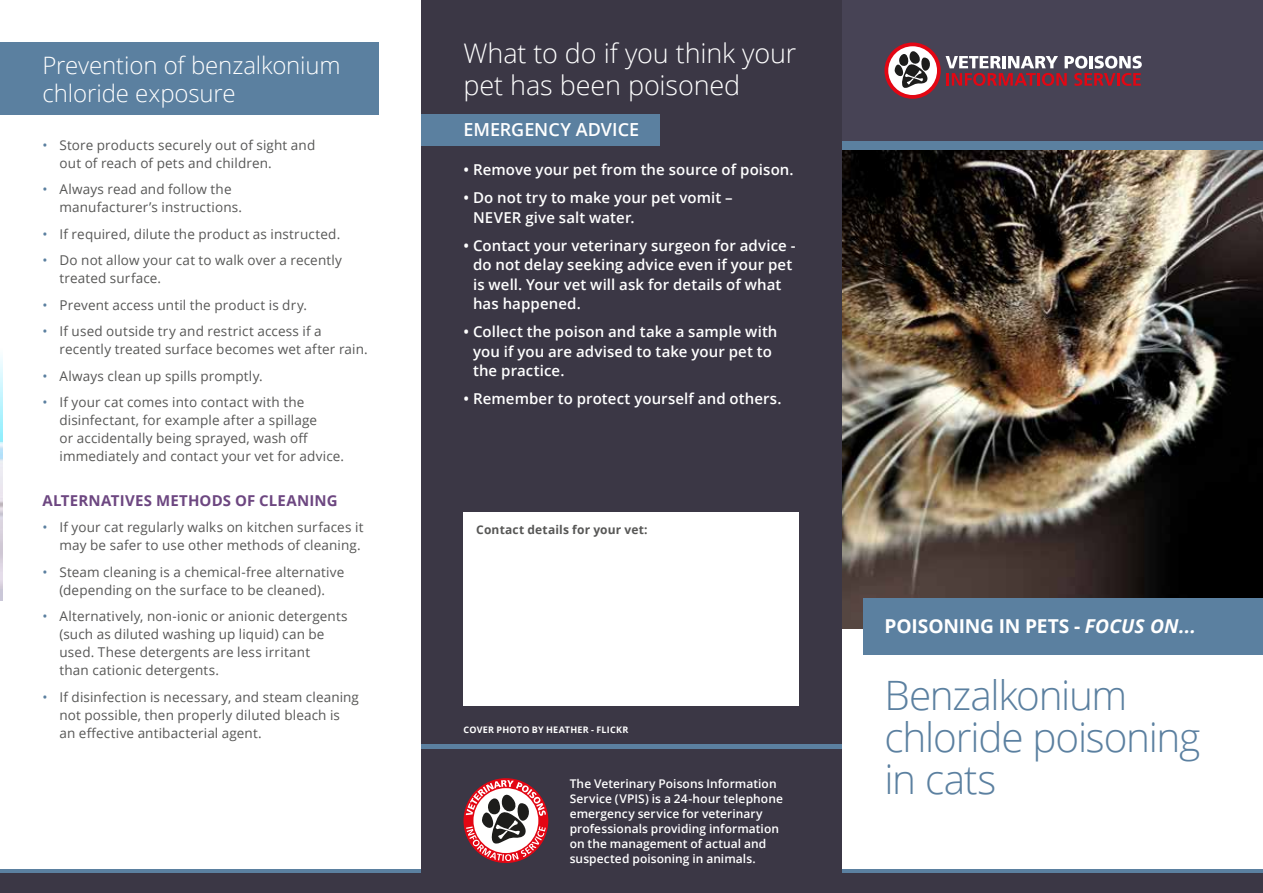
<style>
.page{position:relative;width:1263px;height:893px;background:#fff}
.page>*{position:absolute;margin:0;border:0;box-sizing:border-box;transform-origin:0 0}
.t1{font:300 40.5px/42px "Open Sans";letter-spacing:-.03em;color:#5b80a0}
.t2{font:300 27px/31.5px "Open Sans";letter-spacing:-.005em;color:#fff}
.t3{font:300 24px/28.5px "Open Sans";letter-spacing:-.005em;color:#fff}
.t4{font:700 19.2px "Open Sans";letter-spacing:-.01em;color:#fff}
.t5{font:600 18px "Open Sans";letter-spacing:-.005em;color:#fff}
.t6{font:600 15px/19.5px "Open Sans";letter-spacing:.005em;color:#fff}
.t7{font:700 15px "Open Sans";letter-spacing:.015em;color:#6d4781}
.t8{font:13.5px/18px "Open Sans";letter-spacing:.01em;color:#575756}
.t9{font:600 12px/15px "Open Sans";letter-spacing:.005em;color:#fff}
.t10{font:700 12px "Open Sans";letter-spacing:.015em;color:#575756}
.t11{font:700 9px "Open Sans";letter-spacing:.025em;color:#fff}
.s1{color:#5b80a0}
.s2{font-style:italic}
</style>
<div class="page">
<img style="left:842px;top:150px;width:421px;height:479px">
<div style="left:842px;top:0;width:421px;height:141px;background:#474355"></div>
<div style="left:842px;top:141px;width:421px;height:9px;background:#5b80a0"></div>
<svg style="left:0;top:870px;width:1263px;height:4px;background:#536d89"></svg>
<div style="left:421px;top:0;width:421px;height:882px;background:#3b3745"></div>
<div style="left:0;top:874px;width:1263px;height:19px;background:#3b3745"></div>
<svg style="left:463px;top:778px;width:85px;height:85px"></svg>
<svg style="left:884px;top:43px;width:258px;height:56px"></svg>
<div style="left:863px;top:598px;width:400px;height:57px;background:#5b80a0"></div>
<div style="left:421px;top:114px;width:238px;height:32px;background:#5b80a0"></div>
<div style="left:463px;top:512px;width:336px;height:194px;background:#fff"></div>
<hr style="left:421px;top:744px;width:421px;height:4px;background:#5b80a0">
<div style="left:0;top:43px;width:378px;height:72px;background:#5b80a0"></div>
<h3 class="t3" style="left:43px;top:50px;width:299px">Prevention of benzalkonium chloride exposure</h3>
<p class="t8" style="left:60px;top:135px;width:257px;text-indent:-17px"><span class="s1">•</span> Store products securely out of sight and out of reach of pets and children.</p>
<p class="t8" style="left:60px;top:180px;width:184px;text-indent:-17px"><span class="s1">•</span> Always read and follow the manufacturer’s instructions.</p>
<p class="t8" style="left:43px;top:224px;width:299px"><span class="s1">•</span> If required, dilute the product as instructed.</p>
<p class="t8" style="left:60px;top:251px;width:284px;text-indent:-17px"><span class="s1">•</span> Do not allow your cat to walk over a recently treated surface.</p>
<p class="t8" style="left:43px;top:295px;width:266px"><span class="s1">•</span> Prevent access until the product is dry.</p>
<p class="t8" style="left:60px;top:322px;width:310px;text-indent:-17px"><span class="s1">•</span> If used outside try and restrict access if a recently treated surface becomes wet after rain.</p>
<p class="t8" style="left:43px;top:366px;width:222px"><span class="s1">•</span> Always clean up spills promptly.</p>
<p class="t8" style="left:60px;top:393px;width:286px;text-indent:-17px"><span class="s1">•</span> If your cat comes into contact with the disinfectant, for example after a spillage<br>or accidentally being sprayed, wash off immediately and contact your vet for advice.</p>
<p class="t7" style="left:43px;top:490px;width:297px">ALTERNATIVES METHODS OF CLEANING</p>
<p class="t8" style="left:43px;top:518px;width:322px;text-align:right"><span class="s1">•</span> If your cat regularly walks on kitchen surfaces it may be safer to use other methods of cleaning.</p>
<p class="t8" style="left:43px;top:562px;width:303px;text-align:center"><span class="s1">•</span> Steam cleaning is a chemical-free alternative (depending on the surface to be cleaned).</p>
<p class="t8" style="left:60px;top:607px;width:290px;text-indent:-17px"><span class="s1">•</span> Alternatively, non-ionic or anionic detergents (such as diluted washing up liquid) can be used. These detergents are less irritant<br>than cationic detergents.</p>
<p class="t8" style="left:60px;top:687px;width:301px;text-indent:-17px"><span class="s1">•</span> If disinfection is necessary, and steam cleaning not possible, then properly diluted bleach is an effective antibacterial agent.</p>
<h2 class="t2" style="left:463px;top:37px;width:334px">What to do if you think your pet has been poisoned</h2>
<h3 class="t5" style="left:463px;top:118px;width:177px">EMERGENCY ADVICE</h3>
<p class="t6" style="left:463px;top:160px;width:332px">• Remove your pet from the source of poison.</p>
<p class="t6" style="left:473px;top:188px;width:261px;text-indent:-10px">• Do not try to make your pet vomit –<br>NEVER give salt water.</p>
<p class="t6" style="left:473px;top:235px;width:324px;text-indent:-10px">• Contact your veterinary surgeon for advice - do not delay seeking advice even if your pet is well. Your vet will ask for details of what has happened.</p>
<p class="t6" style="left:473px;top:322px;width:306px;text-indent:-10px">• Collect the poison and take a sample with you if you are advised to take your pet to the practice.</p>
<p class="t6" style="left:463px;top:389px;width:320px">• Remember to protect yourself and others.</p>
<p class="t10" style="left:476px;top:521px;width:173px">Contact details for your vet:</p>
<p class="t11" style="left:463px;top:724px;width:166px">COVER PHOTO BY HEATHER - FLICKR</p>
<p class="t9" style="left:570px;top:776px;width:215px">The Veterinary Poisons Information Service (VPIS) is a 24-hour telephone emergency service for veterinary professionals providing information on the management of actual and suspected poisoning in animals.</p>
<h3 class="t4" style="left:884px;top:612px;width:313px">POISONING IN PETS - <span class="s2">FOCUS ON...</span></h3>
<h1 class="t1" style="left:884px;top:673px;width:317px">Benzalkonium chloride poisoning in cats</h1>
</div>
